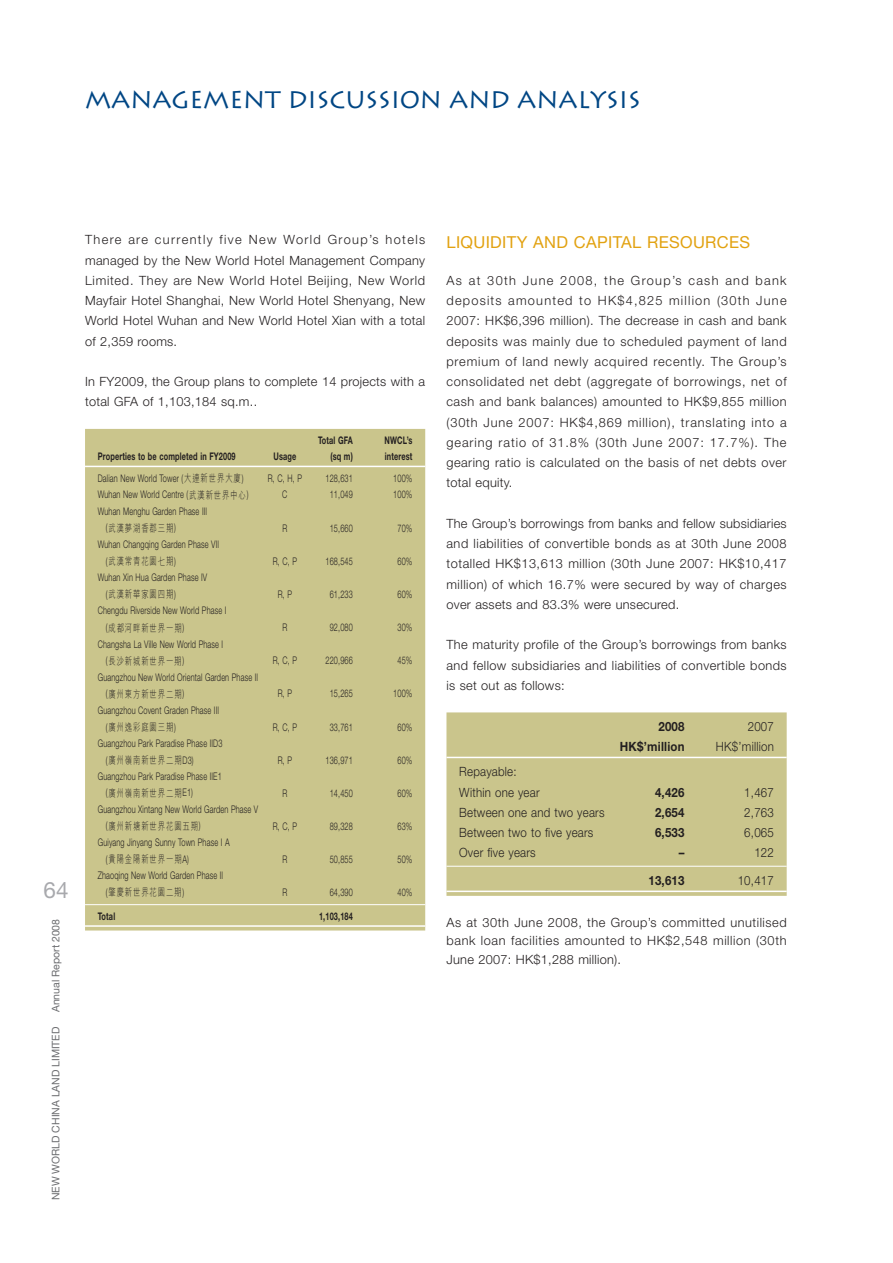
<style>
.page{position:relative;width:893px;height:1263px;background:#fff}
.page>*{position:absolute;margin:0;border:0;box-sizing:border-box;transform-origin:0 0}
.t1{font:24px "Lithos Pro";color:#004684}
.t2{font:22.5px "Helvetica Neue LT Std";color:#a8a9ad}
.t3{font:16.5px "Helvetica Neue LT Std";letter-spacing:.02em;color:#e2a211}
.t4{font:300 12.75px/20.2px "Helvetica Neue LT Std";letter-spacing:.02em;color:#231f20;text-align:justify}
.t5{font:300 12.75px/20.2px "Helvetica Neue LT Std";letter-spacing:.02em;color:#231f20;scale:.9 1}
.t6{font:700 12.75px "Helvetica Neue LT Std";letter-spacing:.02em;color:#231f20;scale:.9 1}
.t7{font:300 10.5px "Helvetica Neue LT Std";letter-spacing:.02em;color:#231f20;scale:.7 1}
.t8{font:300 10.5px "M Hei HK";letter-spacing:.12em;color:#231f20;scale:.7 1}
.t9{font:700 10.5px "Helvetica Neue LT Std";letter-spacing:.02em;color:#231f20;scale:.7 1}
.t10{font:10.5px "Helvetica Neue LT Std";color:#6c6d70}
.s1{font-family:"M Hei HK"}
.s2{font-family:"Helvetica Neue LT Std"}
</style>
<div class="page">
<div style="left:446px;top:712px;width:341px;height:184px;background:#cac58c"></div>
<hr style="left:446px;top:757px;width:341px;height:1px;background:#fff">
<hr style="left:446px;top:866px;width:341px;height:1px;background:#fff">
<hr style="left:446px;top:890px;width:341px;height:2px;background:#fff">
<div style="left:85px;top:429px;width:340px;height:501px;background:#cac58c"></div>
<hr style="left:85px;top:925px;width:340px;height:2px;background:#fff">
<hr style="left:85px;top:466px;width:340px;height:1px;background:#fff">
<hr style="left:85px;top:904px;width:340px;height:1px;background:#fff">
<h1 class="t1" style="left:85px;top:86px;width:557px">MANAGEMENT DISCUSSION AND ANALYSIS</h1>
<h2 class="t2" style="left:44px;top:882px;width:27px">64</h2>
<p class="t10" style="left:52px;top:1012px;width:95px;rotate:-90deg">Annual Report 2008</p>
<p class="t10" style="left:52px;top:1200px;width:175px;rotate:-90deg">NEW WORLD CHINA LAND LIMITED</p>
<p class="t4" style="left:85px;top:231px;width:342px">There are currently five New World Group’s hotels managed by the New World Hotel Management Company Limited. They are New World Hotel Beijing, New World Mayfair Hotel Shanghai, New World Hotel Shenyang, New World Hotel Wuhan and New World Hotel Xian with a total of 2,359 rooms.</p>
<p class="t4" style="left:85px;top:373px;width:342px">In FY2009, the Group plans to complete 14 projects with a total GFA of 1,103,184 sq.m..</p>
<p class="t9" style="left:318px;top:436px;width:51px">Total GFA</p>
<p class="t9" style="left:385px;top:436px;width:41px">NWCL’s</p>
<p class="t9" style="left:98px;top:453px;width:199px">Properties to be completed in FY2009</p>
<p class="t9" style="left:273px;top:453px;width:34px">Usage</p>
<p class="t9" style="left:330px;top:453px;width:34px">(sq m)</p>
<p class="t9" style="left:385px;top:453px;width:41px">interest</p>
<p class="t7" style="left:98px;top:474px;width:210px">Dalian New World Tower (<span class="s1">大連新世界大廈</span>)</p>
<p class="t7" style="left:268px;top:474px;width:50px">R, C, H, P</p>
<p class="t7" style="left:325px;top:474px;width:41px">128,631</p>
<p class="t7" style="left:393px;top:474px;width:29px">100%</p>
<p class="t7" style="left:98px;top:491px;width:217px">Wuhan New World Centre (<span class="s1">武漢新世界中心</span>)</p>
<p class="t7" style="left:282px;top:491px;width:9px">C</p>
<p class="t7" style="left:330px;top:491px;width:35px">11,049</p>
<p class="t7" style="left:393px;top:491px;width:29px">100%</p>
<p class="t7" style="left:98px;top:507px;width:158px">Wuhan Menghu Garden Phase III</p>
<p class="t8" style="left:106px;top:524px;width:102px"><span class="s2">(</span>武漢夢湖香郡三期<span class="s2">)</span></p>
<p class="t7" style="left:282px;top:524px;width:9px">R</p>
<p class="t7" style="left:330px;top:524px;width:35px">15,660</p>
<p class="t7" style="left:397px;top:524px;width:23px">70%</p>
<p class="t7" style="left:98px;top:540px;width:175px">Wuhan Changqing Garden Phase VII</p>
<p class="t8" style="left:106px;top:557px;width:102px"><span class="s2">(</span>武漢常青花園七期<span class="s2">)</span></p>
<p class="t7" style="left:273px;top:557px;width:36px">R, C, P</p>
<p class="t7" style="left:325px;top:557px;width:41px">168,545</p>
<p class="t7" style="left:397px;top:557px;width:23px">60%</p>
<p class="t7" style="left:98px;top:574px;width:158px">Wuhan Xin Hua Garden Phase IV</p>
<p class="t8" style="left:106px;top:590px;width:102px"><span class="s2">(</span>武漢新華家園四期<span class="s2">)</span></p>
<p class="t7" style="left:278px;top:590px;width:22px">R, P</p>
<p class="t7" style="left:330px;top:590px;width:35px">61,233</p>
<p class="t7" style="left:397px;top:590px;width:23px">60%</p>
<p class="t7" style="left:98px;top:607px;width:185px">Chengdu Riverside New World Phase I</p>
<p class="t8" style="left:106px;top:624px;width:113px"><span class="s2">(</span>成都河畔新世界一期<span class="s2">)</span></p>
<p class="t7" style="left:282px;top:624px;width:9px">R</p>
<p class="t7" style="left:330px;top:624px;width:35px">92,080</p>
<p class="t7" style="left:397px;top:624px;width:23px">30%</p>
<p class="t7" style="left:98px;top:640px;width:181px">Changsha La Ville New World Phase I</p>
<p class="t8" style="left:106px;top:657px;width:113px"><span class="s2">(</span>長沙新城新世界一期<span class="s2">)</span></p>
<p class="t7" style="left:273px;top:657px;width:36px">R, C, P</p>
<p class="t7" style="left:325px;top:657px;width:41px">220,966</p>
<p class="t7" style="left:397px;top:657px;width:23px">45%</p>
<p class="t7" style="left:98px;top:673px;width:231px">Guangzhou New World Oriental Garden Phase II</p>
<p class="t8" style="left:106px;top:690px;width:113px"><span class="s2">(</span>廣州東方新世界二期<span class="s2">)</span></p>
<p class="t7" style="left:278px;top:690px;width:22px">R, P</p>
<p class="t7" style="left:330px;top:690px;width:35px">15,265</p>
<p class="t7" style="left:393px;top:690px;width:29px">100%</p>
<p class="t7" style="left:98px;top:706px;width:175px">Guangzhou Covent Graden Phase III</p>
<p class="t8" style="left:106px;top:723px;width:102px"><span class="s2">(</span>廣州逸彩庭園三期<span class="s2">)</span></p>
<p class="t7" style="left:273px;top:723px;width:36px">R, C, P</p>
<p class="t7" style="left:330px;top:723px;width:35px">33,761</p>
<p class="t7" style="left:397px;top:723px;width:23px">60%</p>
<p class="t7" style="left:98px;top:739px;width:180px">Guangzhou Park Paradise Phase IID3</p>
<p class="t8" style="left:106px;top:756px;width:127px"><span class="s2">(</span>廣州嶺南新世界二期<span class="s2">D3)</span></p>
<p class="t7" style="left:278px;top:756px;width:22px">R, P</p>
<p class="t7" style="left:325px;top:756px;width:41px">136,971</p>
<p class="t7" style="left:397px;top:756px;width:23px">60%</p>
<p class="t7" style="left:98px;top:772px;width:179px">Guangzhou Park Paradise Phase IIE1</p>
<p class="t8" style="left:106px;top:789px;width:126px"><span class="s2">(</span>廣州嶺南新世界二期<span class="s2">E1)</span></p>
<p class="t7" style="left:282px;top:789px;width:9px">R</p>
<p class="t7" style="left:330px;top:789px;width:35px">14,450</p>
<p class="t7" style="left:397px;top:789px;width:23px">60%</p>
<p class="t7" style="left:98px;top:805px;width:231px">Guangzhou Xintang New World Garden Phase V</p>
<p class="t8" style="left:106px;top:822px;width:137px"><span class="s2">(</span>廣州新塘新世界花園五期<span class="s2">)</span></p>
<p class="t7" style="left:273px;top:822px;width:36px">R, C, P</p>
<p class="t7" style="left:330px;top:822px;width:35px">89,328</p>
<p class="t7" style="left:397px;top:822px;width:23px">63%</p>
<p class="t7" style="left:98px;top:838px;width:190px">Guiyang Jinyang Sunny Town Phase I A</p>
<p class="t8" style="left:106px;top:855px;width:120px"><span class="s2">(</span>貴陽金陽新世界一期<span class="s2">A)</span></p>
<p class="t7" style="left:282px;top:855px;width:9px">R</p>
<p class="t7" style="left:330px;top:855px;width:35px">50,855</p>
<p class="t7" style="left:397px;top:855px;width:23px">50%</p>
<p class="t7" style="left:98px;top:872px;width:181px">Zhaoqing New World Garden Phase II</p>
<p class="t8" style="left:106px;top:888px;width:113px"><span class="s2">(</span>肇慶新世界花園二期<span class="s2">)</span></p>
<p class="t7" style="left:282px;top:888px;width:9px">R</p>
<p class="t7" style="left:330px;top:888px;width:35px">64,390</p>
<p class="t7" style="left:397px;top:888px;width:23px">40%</p>
<p class="t9" style="left:98px;top:912px;width:26px">Total</p>
<p class="t9" style="left:319px;top:912px;width:50px">1,103,184</p>
<p class="t3" style="left:446px;top:236px;width:305px">LIQUIDITY AND CAPITAL RESOURCES</p>
<p class="t4" style="left:446px;top:272px;width:342px">As at 30th June 2008, the Group’s cash and bank deposits amounted to HK$4,825 million (30th June 2007: HK$6,396 million). The decrease in cash and bank deposits was mainly due to scheduled payment of land premium of land newly acquired recently. The Group’s consolidated net debt (aggregate of borrowings, net of cash and bank balances) amounted to HK$9,855 million (30th June 2007: HK$4,869 million), translating into a gearing ratio of 31.8% (30th June 2007: 17.7%). The gearing ratio is calculated on the basis of net debts over total equity.</p>
<p class="t4" style="left:446px;top:515px;width:342px">The Group’s borrowings from banks and fellow subsidiaries and liabilities of convertible bonds as at 30th June 2008 totalled HK$13,613 million (30th June 2007: HK$10,417 million) of which 16.7% were secured by way of charges over assets and 83.3% were unsecured.</p>
<p class="t4" style="left:446px;top:636px;width:342px">The maturity profile of the Group’s borrowings from banks and fellow subsidiaries and liabilities of convertible bonds is set out as follows:</p>
<p class="t6" style="left:658px;top:721px;width:31px">2008</p>
<p class="t5" style="left:748px;top:717px;width:31px">2007</p>
<p class="t6" style="left:620px;top:742px;width:73px">HK$’million</p>
<p class="t5" style="left:716px;top:737px;width:66px">HK$’million</p>
<p class="t5" style="left:459px;top:763px;width:91px">Repayable:<br>Within one year</p>
<p class="t6" style="left:655px;top:787px;width:34px">4,426</p>
<p class="t5" style="left:744px;top:783px;width:34px">1,467</p>
<p class="t5" style="left:459px;top:803px;width:163px">Between one and two years</p>
<p class="t6" style="left:655px;top:808px;width:34px">2,654</p>
<p class="t5" style="left:744px;top:803px;width:34px">2,763</p>
<p class="t5" style="left:459px;top:824px;width:151px">Between two to five years</p>
<p class="t6" style="left:655px;top:828px;width:34px">6,533</p>
<p class="t5" style="left:744px;top:824px;width:34px">6,065</p>
<p class="t5" style="left:459px;top:844px;width:87px">Over five years</p>
<p class="t6" style="left:679px;top:848px;width:8px">–</p>
<p class="t5" style="left:754px;top:844px;width:23px">122</p>
<p class="t6" style="left:648px;top:875px;width:42px">13,613</p>
<p class="t5" style="left:738px;top:871px;width:42px">10,417</p>
<p class="t4" style="left:446px;top:914px;width:342px;line-height:18.8px">As at 30th June 2008, the Group’s committed unutilised bank loan facilities amounted to HK$2,548 million (30th June 2007: HK$1,288 million).</p>
</div>
